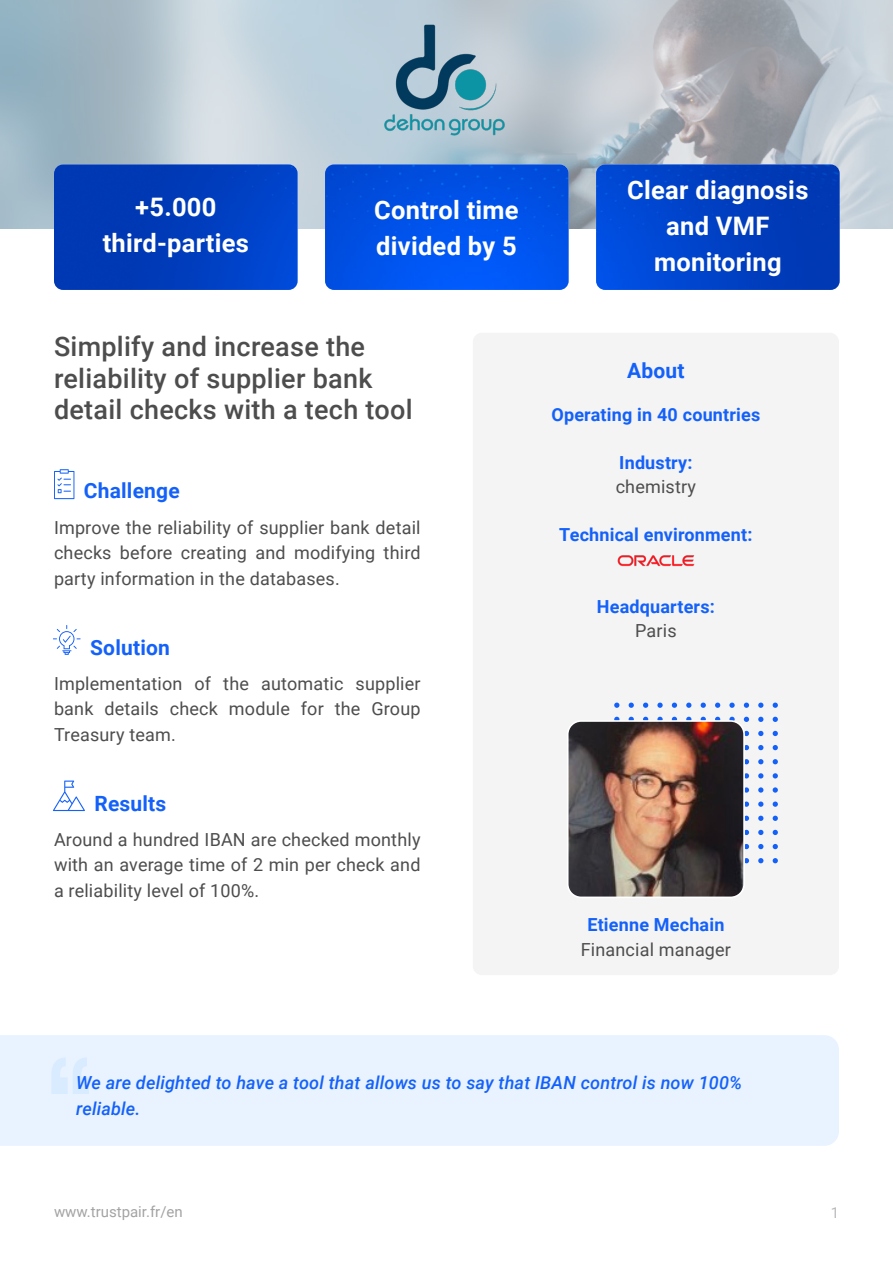
<style>
.page{position:relative;width:893px;height:1263px;background:#fff}
.page>*{position:absolute;margin:0;border:0;box-sizing:border-box;transform-origin:0 0}
.Citation{font:500 27px/31.5px "Roboto";letter-spacing:.01em;color:#4d4d4d}
.Citation-2{font:700 25.5px/36px "Roboto";letter-spacing:.01em;color:#fff}
.Citation-3{font:700 21px "Roboto";letter-spacing:.01em;color:#1461fa}
.Citation-4{font:18px/25.5px "Roboto";letter-spacing:.01em;color:#4d4d4d;text-align:justify}
.Citation-5{font:700 18px/24px "Roboto";letter-spacing:.01em;color:#1461fa}
.Citation-6{font:italic 500 18px/25.5px "Roboto";letter-spacing:.01em;color:#1461fa}
.t1{font:15px "Roboto";color:#a3a3a3}
.t2{font:15px "Roboto";color:#989b9c}
.s1{font-weight:400;color:#4d4d4d}
</style>
<div class="page">
<div style="left:473px;top:333px;width:366px;height:642px;background:#f4f4f4;border-radius:9px"></div>
<svg style="left:0;top:0;width:893px;height:229px;background:#b4c1ca"></svg>
<img style="left:54px;top:164px;width:244px;height:126px">
<img style="left:325px;top:164px;width:244px;height:126px">
<img style="left:596px;top:164px;width:244px;height:126px">
<div style="left:0;top:1035px;width:839px;height:111px;background:#e8f3ff"></div>
<svg style="left:51px;top:1057px;width:38px;height:37px"></svg>
<svg style="left:614px;top:702px;width:5px;height:6px"></svg>
<svg style="left:629px;top:702px;width:5px;height:6px"></svg>
<svg style="left:643px;top:702px;width:5px;height:6px"></svg>
<svg style="left:657px;top:702px;width:6px;height:6px"></svg>
<svg style="left:672px;top:702px;width:5px;height:6px"></svg>
<svg style="left:686px;top:702px;width:5px;height:6px"></svg>
<svg style="left:701px;top:702px;width:5px;height:6px"></svg>
<svg style="left:715px;top:702px;width:5px;height:6px"></svg>
<svg style="left:729px;top:702px;width:6px;height:6px"></svg>
<svg style="left:744px;top:702px;width:5px;height:6px"></svg>
<svg style="left:758px;top:702px;width:5px;height:6px"></svg>
<svg style="left:773px;top:702px;width:5px;height:6px"></svg>
<svg style="left:614px;top:717px;width:5px;height:3px"></svg>
<svg style="left:629px;top:717px;width:5px;height:3px"></svg>
<svg style="left:643px;top:717px;width:5px;height:3px"></svg>
<svg style="left:657px;top:717px;width:6px;height:3px"></svg>
<svg style="left:672px;top:717px;width:5px;height:3px"></svg>
<svg style="left:686px;top:717px;width:5px;height:3px"></svg>
<svg style="left:701px;top:717px;width:5px;height:3px"></svg>
<svg style="left:715px;top:717px;width:5px;height:3px"></svg>
<svg style="left:729px;top:717px;width:6px;height:3px"></svg>
<svg style="left:744px;top:717px;width:5px;height:5px"></svg>
<svg style="left:758px;top:717px;width:5px;height:5px"></svg>
<svg style="left:773px;top:717px;width:5px;height:5px"></svg>
<svg style="left:745px;top:731px;width:4px;height:5px"></svg>
<svg style="left:758px;top:731px;width:5px;height:5px"></svg>
<svg style="left:773px;top:731px;width:5px;height:5px"></svg>
<svg style="left:745px;top:745px;width:4px;height:5px"></svg>
<svg style="left:758px;top:745px;width:5px;height:5px"></svg>
<svg style="left:773px;top:745px;width:5px;height:5px"></svg>
<svg style="left:745px;top:759px;width:4px;height:5px"></svg>
<svg style="left:758px;top:759px;width:5px;height:5px"></svg>
<svg style="left:773px;top:759px;width:5px;height:5px"></svg>
<svg style="left:745px;top:773px;width:4px;height:5px"></svg>
<svg style="left:758px;top:773px;width:5px;height:5px"></svg>
<svg style="left:773px;top:773px;width:5px;height:5px"></svg>
<svg style="left:745px;top:787px;width:4px;height:6px"></svg>
<svg style="left:758px;top:787px;width:5px;height:6px"></svg>
<svg style="left:773px;top:787px;width:5px;height:6px"></svg>
<svg style="left:745px;top:801px;width:4px;height:6px"></svg>
<svg style="left:758px;top:801px;width:5px;height:6px"></svg>
<svg style="left:773px;top:801px;width:5px;height:6px"></svg>
<svg style="left:745px;top:816px;width:4px;height:5px"></svg>
<svg style="left:758px;top:816px;width:5px;height:5px"></svg>
<svg style="left:773px;top:816px;width:5px;height:5px"></svg>
<svg style="left:745px;top:830px;width:4px;height:5px"></svg>
<svg style="left:758px;top:830px;width:5px;height:5px"></svg>
<svg style="left:773px;top:830px;width:5px;height:5px"></svg>
<svg style="left:745px;top:844px;width:4px;height:5px"></svg>
<svg style="left:758px;top:844px;width:5px;height:5px"></svg>
<svg style="left:773px;top:844px;width:5px;height:5px"></svg>
<svg style="left:745px;top:858px;width:4px;height:5px"></svg>
<svg style="left:758px;top:858px;width:5px;height:5px"></svg>
<svg style="left:773px;top:858px;width:5px;height:5px"></svg>
<img style="left:570px;top:723px;width:172px;height:172px">
<div style="left:567px;top:720px;width:178px;height:178px;border:2px solid #fff;border-radius:13px"></div>
<svg style="left:54px;top:469px;width:20px;height:30px"></svg>
<svg style="left:53px;top:625px;width:28px;height:30px"></svg>
<svg style="left:53px;top:780px;width:32px;height:31px"></svg>
<img style="left:618px;top:555px;width:76px;height:12px">
<img style="left:369px;top:0;width:155px;height:154px">
<p class="Citation-2" style="left:135px;top:188px;width:83px">+5.000</p>
<p class="Citation-2" style="left:103px;top:224px;width:148px">third-parties</p>
<p class="Citation-2" style="left:374px;top:190px;width:146px">Control time divided by 5</p>
<p class="Citation" style="left:54px;top:330px;width:360px">Simplify and increase the reliability of supplier bank detail checks with a tech tool</p>
<p class="Citation-3" style="left:84px;top:476px;width:98px">Challenge</p>
<p class="Citation-4" style="left:54px;top:514px;width:368px">Improve the reliability of supplier bank detail checks before creating and modifying third party information in the databases.</p>
<p class="Citation-3" style="left:90px;top:632px;width:81px">Solution</p>
<p class="Citation-4" style="left:54px;top:670px;width:368px">Implementation of the automatic supplier bank details check module for the Group Treasury team.</p>
<p class="Citation-3" style="left:94px;top:788px;width:74px">Results</p>
<p class="Citation-4" style="left:54px;top:826px;width:368px">Around a hundred IBAN are checked monthly with an average time of 2 min per check and a reliability level of 100%.</p>
<p class="Citation-2" style="left:627px;top:171px;width:183px;text-align:center">Clear diagnosis and VMF monitoring</p>
<p class="Citation-3" style="left:627px;top:356px;width:59px">About</p>
<p class="Citation-5" style="left:551px;top:402px;width:210px">Operating in 40 countries</p>
<p class="Citation-5" style="left:616px;top:450px;width:82px">Industry: <span class="s1">chemistry</span></p>
<p class="Citation-5" style="left:559px;top:522px;width:195px">Technical environment:</p>
<p class="Citation-5" style="left:597px;top:594px;width:120px;text-align:center">Headquarters:<br><span class="s1">Paris</span></p>
<p class="Citation-5" style="left:587px;top:911px;width:139px">Etienne Mechain</p>
<p class="Citation-4" style="left:581px;top:936px;width:152px">Financial manager</p>
<p class="Citation-6" style="left:76px;top:1069px;width:667px">We are delighted to have a tool that allows us to say that IBAN control is now 100% reliable.</p>
<p class="t1" style="left:54px;top:1201px;width:130px">www.trustpair.fr/en</p>
<p class="t2" style="left:830px;top:1202px;width:10px">1</p>
</div>
